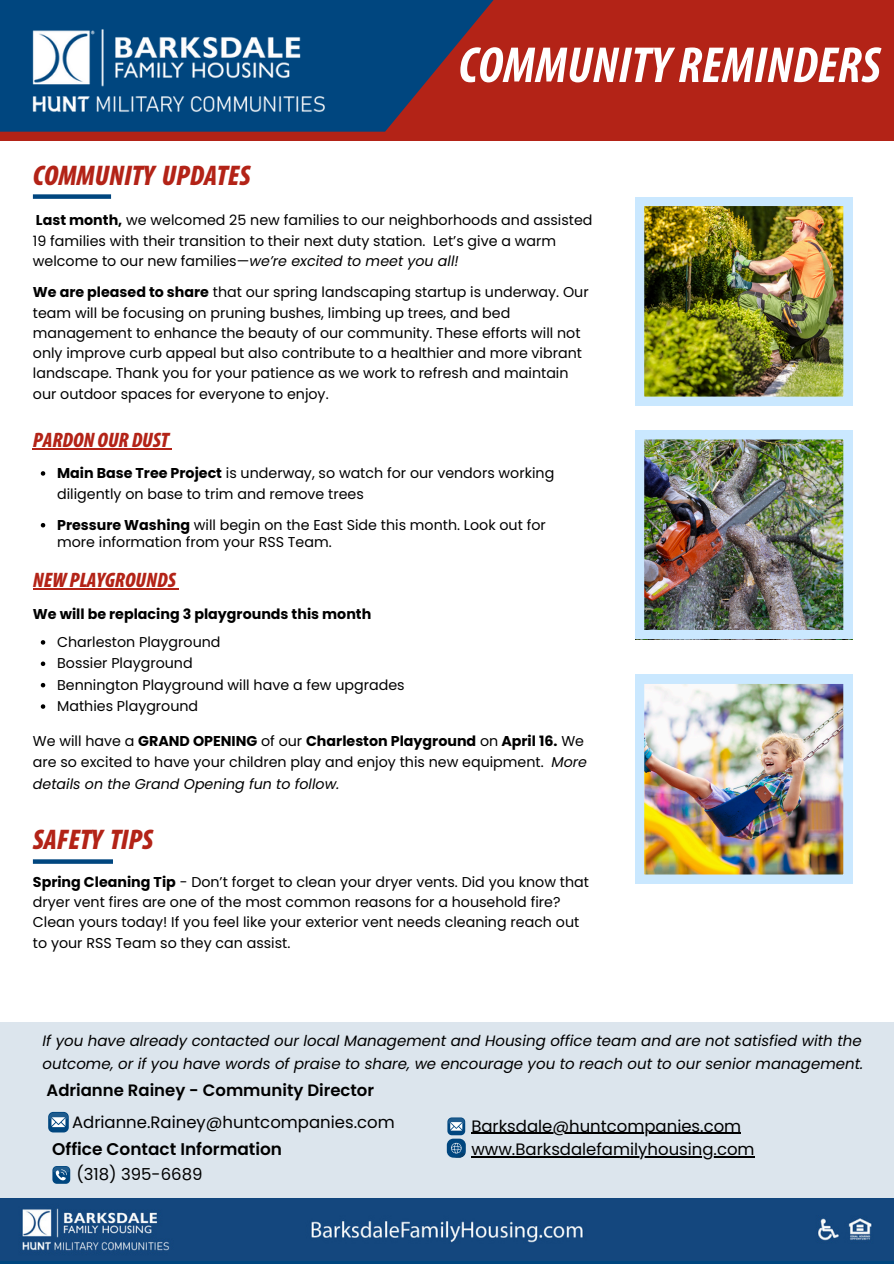
<style>
.page{position:relative;width:894px;height:1264px;background:#fff}
.page>*{position:absolute;margin:0;border:0;box-sizing:border-box;transform-origin:0 0}
.t1{font:italic 700 condensed 51px "Myriad Pro";letter-spacing:.005em;color:#fff}
.t2{font:italic 900 condensed 28.5px "Myriad Pro";color:#b32317}
.t3{font:italic 900 condensed 21px "Myriad Pro";color:#b32317}
.t4{font:600 16.95px "Poppins";color:#000}
.t5{font:16.5px "Poppins";color:#000}
.t6{font:600 16.5px "Poppins";color:#000}
.t7{font:italic 15px/23.7px "Poppins";color:#000}
.t8{font:14.25px/20.2px "Poppins";color:#000}
.t9{font:700 14.25px "Poppins";color:#000}
.s1{font-weight:700}
.s2{font-style:italic}
</style>
<div class="page">
<div style="left:0;top:1198px;width:893px;height:65px;background:linear-gradient(to right,#14477e,#14477e)"></div>
<div style="left:0;top:0;width:893px;height:141px;background:#b32317"></div>
<svg style="left:0;top:0;width:494px;height:132px;fill:#00467f"></svg>
<img style="left:18px;top:1204px;width:856px;height:51px">
<div style="left:33px;top:194px;width:78px;height:5px;background:#00467f"></div>
<svg style="left:33px;top:859px;width:80px;height:4px"></svg>
<div style="left:0;top:1022px;width:893px;height:176px;background:#dce5ed"></div>
<svg style="left:48px;top:1111px;width:20px;height:21px"></svg>
<svg style="left:52px;top:1166px;width:18px;height:17px"></svg>
<svg style="left:447px;top:1117px;width:18px;height:18px"></svg>
<svg style="left:446px;top:1138px;width:19px;height:19px"></svg>
<svg style="left:451px;top:1142px;width:14px;height:15px"></svg>
<hr style="left:471px;top:1132px;width:270px;height:1px;background:#000">
<hr style="left:471px;top:1156px;width:283px;height:1px;background:#000">
<img style="left:0;top:14px;width:358px;height:112px">
<img style="left:635px;top:197px;width:217px;height:208px">
<svg style="left:41px;top:471px;width:4px;height:4px"></svg>
<svg style="left:41px;top:523px;width:4px;height:4px"></svg>
<hr style="left:33px;top:448px;width:136px;height:2px;background:#b32317">
<hr style="left:33px;top:588px;width:143px;height:1px;background:#b32317">
<svg style="left:41px;top:640px;width:4px;height:4px"></svg>
<svg style="left:41px;top:661px;width:4px;height:5px"></svg>
<svg style="left:41px;top:683px;width:4px;height:4px"></svg>
<svg style="left:41px;top:704px;width:4px;height:4px"></svg>
<img style="left:635px;top:430px;width:217px;height:208px">
<img style="left:635px;top:675px;width:217px;height:208px">
<p class="t1" style="left:458px;top:44px;width:423px">COMMUNITY REMINDERS</p>
<p class="t2" style="left:33px;top:163px;width:219px">COMMUNITY UPDATES</p>
<h1 class="t8" style="left:33px;top:210px;width:561px"><span class="s1">Last month,</span> we welcomed 25 new families to our neighborhoods and assisted<br>19 families with their transition to their next duty station. Let’s give a warm welcome to our new families—<span class="s2">we’re excited to meet you all!</span></h1>
<h2 class="t8" style="left:33px;top:282px;width:557px"><span class="s1">We are pleased to share</span> that our spring landscaping startup is underway. Our team will be focusing on pruning bushes, limbing up trees, and bed management to enhance the beauty of our community. These efforts will not only improve curb appeal but also contribute to a healthier and more vibrant landscape. Thank you for your patience as we work to refresh and maintain our outdoor spaces for everyone to enjoy.</h2>
<p class="t3" style="left:33px;top:432px;width:137px">PARDON OUR DUST</p>
<p class="t8" style="left:57px;top:462px;width:498px;line-height:21.3px"><span class="s1">Main Base Tree Project</span> is underway, so watch for our vendors working diligently on base to trim and remove trees</p>
<p class="t8" style="left:57px;top:516px;width:490px;line-height:16.8px"><span class="s1">Pressure Washing</span> will begin on the East Side this month. Look out for more information from your RSS Team.</p>
<h2 class="t3" style="left:33px;top:571px;width:144px">NEWPLAYGROUNDS</h2>
<p class="t9" style="left:33px;top:603px;width:340px">We will be replacing 3 playgrounds this month</p>
<p class="t8" style="left:57px;top:631px;width:165px">Charleston Playground</p>
<p class="t8" style="left:57px;top:653px;width:137px">Bossier Playground</p>
<p class="t8" style="left:57px;top:674px;width:349px">Bennington Playground will have a few upgrades</p>
<p class="t8" style="left:57px;top:696px;width:143px">Mathies Playground</p>
<p class="t8" style="left:33px;top:730px;width:555px;line-height:21.3px">We will have a <span class="s1">GRAND OPENING</span> of our <span class="s1">Charleston Playground</span> on <span class="s1">April 16.</span> We are so excited to have your children play and enjoy this new equipment. <span class="s2">More details on the Grand Opening fun to follow.</span></p>
<p class="t2" style="left:33px;top:827px;width:122px">SAFETY TIPS</p>
<p class="t8" style="left:33px;top:871px;width:557px"><span class="s1">Spring Cleaning Tip</span> - Don’t forget to clean your dryer vents. Did you know that dryer vent fires are one of the most common reasons for a household fire?<br>Clean yours today! If you feel like your exterior vent needs cleaning reach out to your RSS Team so they can assist.</p>
<p class="t7" style="left:43px;top:1028px;width:822px">If you have already contacted our local Management and Housing office team and are not satisfied with the outcome, or if you have words of praise to share, we encourage you to reach out to our senior management.</p>
<h3 class="t6" style="left:47px;top:1078px;width:329px">Adrianne Rainey - Community Director</h3>
<p class="t5" style="left:72px;top:1110px;width:324px">Adrianne.Rainey@huntcompanies.com</p>
<p class="t4" style="left:52px;top:1137px;width:231px">Office Contact Information</p>
<h3 class="t5" style="left:76px;top:1162px;width:128px">(318) 395-6689</h3>
<h6 class="t5" style="left:471px;top:1114px;width:271px">Barksdale@huntcompanies.com</h6>
<p class="t5" style="left:471px;top:1137px;width:285px">www.Barksdalefamilyhousing.com</p>
</div>
